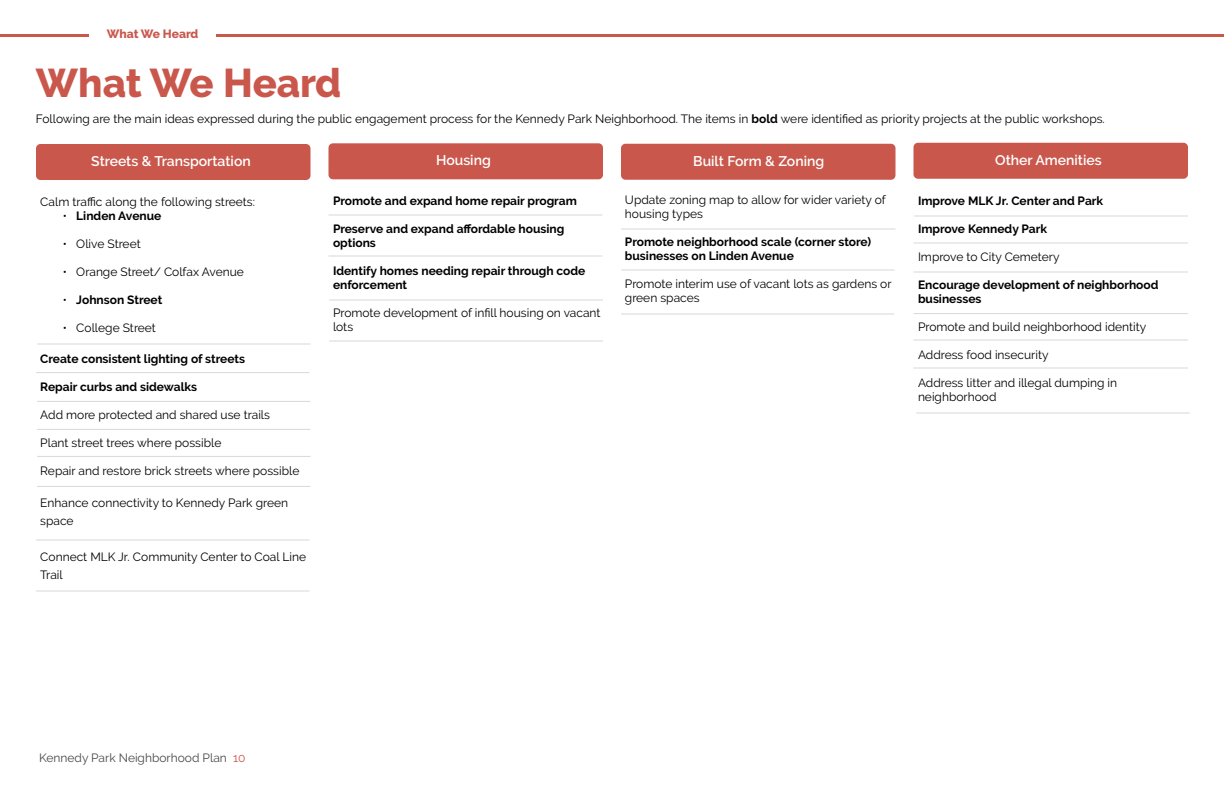
<style>
.page{position:relative;width:1224px;height:792px;background:#fff}
.page>*{position:absolute;margin:0;border:0;box-sizing:border-box;transform-origin:0 0}
.t1{font:800 40px "Raleway";color:#c9574c}
.t2{font:600 14px "Raleway";color:#fff}
.t3{font:12px/14px "Raleway";color:#000}
.t4{font:700 12px/14px "Raleway";color:#000}
.t5{font:12px "Raleway";color:#4b464a}
.t6{font:800 12px "Raleway";color:#c9574c}
.s1{font-weight:700}
.s2{font-weight:400}
.s3{color:#c9574c}
</style>
<div class="page">
<hr style="left:0;top:35px;width:1224px;height:2px;background:#c9574c">
<hr style="left:328px;top:214px;width:274px;height:2px;background:#d8d8d8">
<hr style="left:328px;top:256px;width:274px;height:1px;background:#d8d8d8">
<hr style="left:329px;top:300px;width:274px;height:1px;background:#d8d8d8">
<hr style="left:329px;top:340px;width:274px;height:2px;background:#d8d8d8">
<hr style="left:914px;top:216px;width:274px;height:1px;background:#d8d8d8">
<hr style="left:914px;top:242px;width:274px;height:2px;background:#d8d8d8">
<hr style="left:914px;top:272px;width:274px;height:1px;background:#d8d8d8">
<hr style="left:621px;top:270px;width:274px;height:1px;background:#d8d8d8">
<hr style="left:37px;top:344px;width:274px;height:1px;background:#d8d8d8">
<hr style="left:621px;top:228px;width:275px;height:2px;background:#d8d8d8">
<hr style="left:36px;top:372px;width:273px;height:1px;background:#d8d8d8">
<hr style="left:37px;top:486px;width:274px;height:1px;background:#d8d8d8">
<hr style="left:37px;top:429px;width:274px;height:1px;background:#d8d8d8">
<hr style="left:37px;top:401px;width:274px;height:1px;background:#d8d8d8">
<hr style="left:37px;top:456px;width:274px;height:1px;background:#d8d8d8">
<hr style="left:914px;top:313px;width:274px;height:1px;background:#d8d8d8">
<hr style="left:914px;top:340px;width:274px;height:1px;background:#d8d8d8">
<div style="left:36px;top:144px;width:274px;height:36px;background:#c9574c;border-radius:4px"></div>
<div style="left:328px;top:143px;width:275px;height:36px;background:#c9574c;border-radius:4px"></div>
<div style="left:621px;top:144px;width:275px;height:36px;background:#c9574c;border-radius:4px"></div>
<div style="left:914px;top:143px;width:274px;height:36px;background:#c9574c;border-radius:4px"></div>
<hr style="left:36px;top:590px;width:273px;height:2px;background:#d8d8d8">
<hr style="left:36px;top:540px;width:273px;height:1px;background:#d8d8d8">
<hr style="left:621px;top:314px;width:273px;height:1px;background:#d8d8d8">
<hr style="left:913px;top:368px;width:275px;height:1px;background:#d8d8d8">
<div style="left:89px;top:26px;width:127px;height:19px;background:#fff"></div>
<hr style="left:916px;top:412px;width:274px;height:2px;background:#d8d8d8">
<p class="t6" style="left:107px;top:27px;width:93px">What We Heard</p>
<h1 class="t1" style="left:36px;top:60px;width:307px">What We Heard</h1>
<p class="t3" style="left:36px;top:112px;width:1071px">Following are the main ideas expressed during the public engagement process for the Kennedy Park Neighborhood. The items in <span class="s1">bold</span> were identified as priority projects at the public workshops.</p>
<p class="t2" style="left:91px;top:153px;width:161px">Streets &amp; Transportation</p>
<p class="t2" style="left:436px;top:153px;width:56px">Housing</p>
<p class="t2" style="left:693px;top:153px;width:132px">Built Form &amp; Zoning</p>
<p class="t2" style="left:995px;top:152px;width:108px">Other Amenities</p>
<p class="t3" style="left:40px;top:195px;width:216px">Calm traffic along the following streets:</p>
<p class="t4" style="left:63px;top:209px;width:100px"><span class="s2">•</span> Linden Avenue</p>
<p class="t3" style="left:63px;top:237px;width:79px">• Olive Street</p>
<p class="t3" style="left:63px;top:265px;width:183px">• Orange Street/ Colfax Avenue</p>
<p class="t4" style="left:63px;top:293px;width:101px"><span class="s2">•</span> Johnson Street</p>
<p class="t3" style="left:63px;top:321px;width:95px">• College Street</p>
<p class="t4" style="left:40px;top:352px;width:206px">Create consistent lighting of streets</p>
<p class="t4" style="left:40px;top:380px;width:158px">Repair curbs and sidewalks</p>
<p class="t3" style="left:40px;top:408px;width:231px">Add more protected and shared use trails</p>
<p class="t3" style="left:40px;top:436px;width:183px">Plant street trees where possible</p>
<p class="t3" style="left:40px;top:464px;width:261px">Repair and restore brick streets where possible</p>
<p class="t3" style="left:40px;top:494px;width:249px;line-height:18px">Enhance connectivity to Kennedy Park green space</p>
<p class="t3" style="left:40px;top:548px;width:267px;line-height:18px">Connect MLK Jr. Community Center to Coal Line<br>Trail</p>
<p class="t4" style="left:333px;top:194px;width:245px">Promote and expand home repair program</p>
<p class="t4" style="left:333px;top:222px;width:233px">Preserve and expand affordable housing options</p>
<p class="t4" style="left:333px;top:264px;width:254px">Identify homes needing repair through code enforcement</p>
<p class="t3" style="left:333px;top:306px;width:269px">Promote development of infill housing on vacant lots</p>
<p class="t3" style="left:625px;top:193px;width:262px">Update zoning map to allow for wider variety of housing types</p>
<p class="t4" style="left:625px;top:235px;width:248px">Promote neighborhood scale (corner store) businesses on Linden Avenue</p>
<p class="t3" style="left:625px;top:277px;width:268px">Promote interim use of vacant lots as gardens or green spaces</p>
<p class="t4" style="left:918px;top:194px;width:187px">Improve MLK Jr. Center and Park</p>
<p class="t4" style="left:918px;top:222px;width:131px">Improve Kennedy Park</p>
<p class="t3" style="left:918px;top:250px;width:143px">Improve to City Cemetery</p>
<p class="t4" style="left:918px;top:278px;width:242px">Encourage development of neighborhood businesses</p>
<p class="t3" style="left:918px;top:320px;width:230px">Promote and build neighborhood identity</p>
<p class="t3" style="left:918px;top:348px;width:132px">Address food insecurity</p>
<p class="t3" style="left:918px;top:376px;width:201px">Address litter and illegal dumping in neighborhood</p>
<p class="t5" style="left:39px;top:751px;width:208px">Kennedy Park Neighborhood Plan <span class="s3">10</span></p>
</div>
